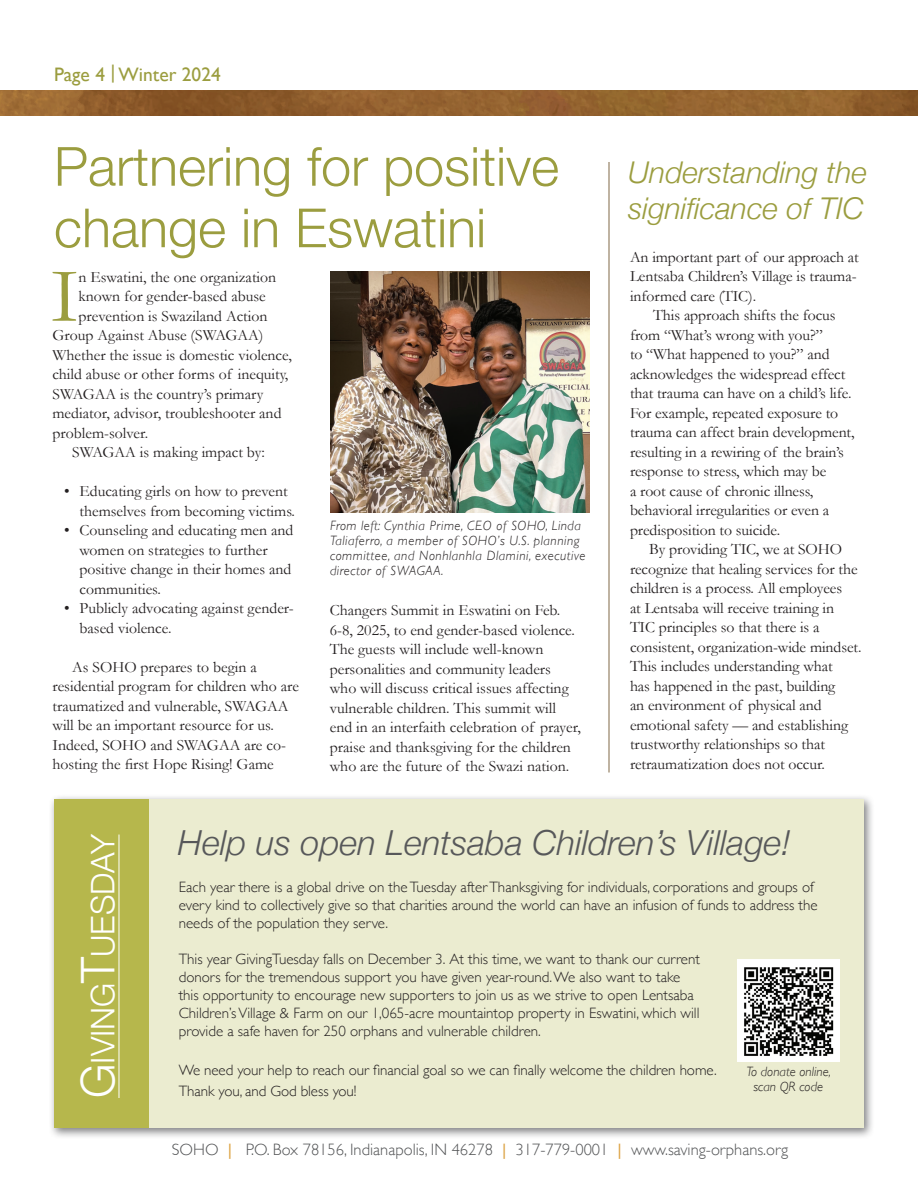
<style>
.page{position:relative;width:918px;height:1188px;background:#fff}
.page>*{position:absolute;margin:0;border:0;box-sizing:border-box;transform-origin:0 0}
.t1{font:78.3px "Garamond";color:#9b9d3f}
.t2{font:300 54px/61.5px "Helvetica Neue";color:#9b9d3f}
.t3{font:300 46.5px "Helvetica Neue";color:#fff}
.t4{font:italic 300 34.5px "Helvetica Neue";color:#57585a}
.t5{font:300 32.55px "Helvetica Neue";color:#fff}
.t6{font:italic 300 30px/36px "Helvetica Neue";color:#9b9d3f}
.t7{font:19.5px "Gill Sans";color:#9b9d3f}
.t8{font:300 16.5px "Gill Sans";color:#545557}
.t9{font:15.75px/19.5px "Garamond";color:#231f20}
.t10{font:300 15px/18px "Gill Sans";color:#231f20}
.t11{font:italic 300 13.5px/15px "Gill Sans";letter-spacing:.04em;color:#231f20}
.t12{font:italic 300 13.5px/15px "Gill Sans";color:#231f20;text-align:center}
.s1{font-size:46.5px}
.s2{font-weight:400;color:#dca242}
</style>
<div class="page">
<img style="left:330px;top:271px;width:259px;height:241px">
<img style="left:0;top:90px;width:918px;height:26px">
<div style="left:49px;top:794px;width:826px;height:345px;background:#57585a;opacity:.75"></div>
<div style="left:54px;top:800px;width:810px;height:328px;background:#ebecd0"></div>
<div style="left:54px;top:800px;width:94px;height:328px;background:#b6b74c"></div>
<hr style="left:119px;top:835px;width:1px;height:263px;background:#fff">
<img style="left:737px;top:960px;width:102px;height:102px">
<hr style="left:609px;top:162px;width:1px;height:610px;background:#806847">
<p class="t7" style="left:54px;top:63px;width:168px">Page 4 | Winter 2024</p>
<p class="t2" style="left:54px;top:132px;width:507px">Partnering for positive change in Eswatini</p>
<p class="t1" style="left:51px;top:249px;width:29px">I</p>
<p class="t9" style="left:79px;top:267px;width:199px">n Eswatini, the one organization</p>
<p class="t9" style="left:79px;top:286px;width:189px">known for gender-based abuse</p>
<p class="t9" style="left:79px;top:306px;width:190px">prevention is Swaziland Action</p>
<p class="t9" style="left:52px;top:325px;width:213px">Group Against Abuse (SWAGAA)</p>
<p class="t9" style="left:52px;top:345px;width:241px">Whether the issue is domestic violence,</p>
<p class="t9" style="left:52px;top:364px;width:237px">child abuse or other forms of inequity,</p>
<p class="t9" style="left:52px;top:384px;width:212px">SWAGAA is the country’s primary</p>
<p class="t9" style="left:52px;top:403px;width:231px">mediator, advisor, troubleshooter and</p>
<p class="t9" style="left:52px;top:423px;width:97px">problem-solver.</p>
<p class="t9" style="left:72px;top:442px;width:194px">SWAGAA is making impact by:</p>
<p class="t9" style="left:80px;top:481px;width:217px;text-indent:-15px">• Educating girls on how to prevent themselves from becoming victims.</p>
<p class="t9" style="left:80px;top:520px;width:215px;text-indent:-15px">• Counseling and educating men and women on strategies to further positive change in their homes and communities.</p>
<p class="t9" style="left:80px;top:598px;width:216px;text-indent:-15px">• Publicly advocating against gender&shy;based violence.</p>
<p class="t9" style="left:52px;top:657px;width:248px;text-indent:20px">As SOHO prepares to begin a residential program for children who are traumatized and vulnerable, SWAGAA will be an important resource for us.<br>Indeed, SOHO and SWAGAA are co&shy;hosting the first Hope Rising! Game</p>
<p class="t11" style="left:330px;top:518px;width:257px">From left: Cynthia Prime, CEO of SOHO, Linda Taliaferro, a member of SOHO’s U.S. planning committee, and Nonhlanhla Dlamini, executive director of SWAGAA.</p>
<p class="t9" style="left:330px;top:600px;width:253px">Changers Summit in Eswatini on Feb.<br>6-8, 2025, to end gender-based violence.<br>The guests will include well-known personalities and community leaders who will discuss critical issues affecting vulnerable children. This summit will end in an interfaith celebration of prayer, praise and thanksgiving for the children who are the future of the Swazi nation.</p>
<p class="t6" style="left:628px;top:153px;width:240px">Understanding the significance of TIC</p>
<p class="t9" style="left:630px;top:247px;width:230px">An important part of our approach at<br>Lentsaba Children’s Village is trauma&shy;informed care (TIC).</p>
<p class="t9" style="left:630px;top:305px;width:226px;text-indent:23px">This approach shifts the focus from “What’s wrong with you?”<br>to “What happened to you?” and acknowledges the widespread effect that trauma can have on a child’s life.<br>For example, repeated exposure to trauma can affect brain development, resulting in a rewiring of the brain’s response to stress, which may be<br>a root cause of chronic illness, behavioral irregularities or even a predisposition to suicide.</p>
<p class="t9" style="left:630px;top:539px;width:233px;text-indent:19px">By providing TIC, we at SOHO recognize that healing services for the children is a process. All employees<br>at Lentsaba will receive training in TIC principles so that there is a consistent, organization-wide mindset.<br>This includes understanding what<br>has happened in the past, building<br>an environment of physical and emotional safety — and establishing trustworthy relationships so that retraumatization does not occur.</p>
<p class="t5" style="left:77px;top:1064px;width:231px;rotate:-90deg">iving<span class="s1">T</span>uesday</p>
<p class="t3" style="left:60px;top:1098px;width:36px;rotate:-90deg">G</p>
<p class="t4" style="left:178px;top:816px;width:615px">Help us open Lentsaba Children’s Village!</p>
<p class="t10" style="left:179px;top:878px;width:640px">Each year there is a global drive on the Tuesday after Thanksgiving for individuals, corporations and groups of every kind to collectively give so that charities around the world can have an infusion of funds to address the needs of the population they serve.</p>
<p class="t10" style="left:179px;top:950px;width:523px">This year GivingTuesday falls on December 3. At this time, we want to thank our current donors for the tremendous support you have given year-round. We also want to take this opportunity to encourage new supporters to join us as we strive to open Lentsaba Children’s Village &amp; Farm on our 1,065-acre mountaintop property in Eswatini, which will provide a safe haven for 250 orphans and vulnerable children.</p>
<p class="t10" style="left:179px;top:1061px;width:540px">We need your help to reach our financial goal so we can finally welcome the children home.</p>
<p class="t12" style="left:746px;top:1064px;width:86px">To donate online, scan QR code</p>
<p class="t10" style="left:179px;top:1082px;width:179px">Thank you, and God bless you!</p>
<p class="t8" style="left:172px;top:1136px;width:618px">SOHO <span class="s2">|</span> P.O. Box 78156, Indianapolis, IN 46278 <span class="s2">|</span> 317-779-0001 <span class="s2">|</span> www.saving-orphans.org</p>
</div>
